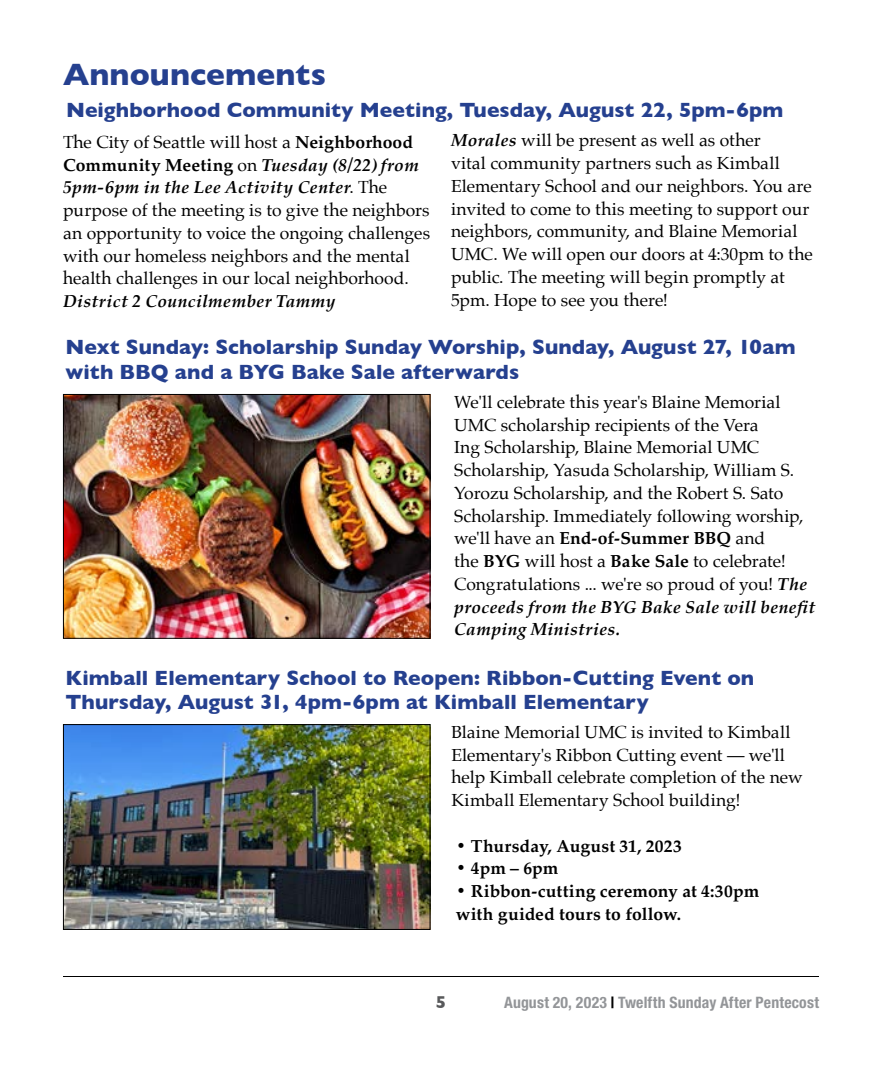
<style>
.page{position:relative;width:882px;height:1071px;background:#fff}
.page>*{position:absolute;margin:0;border:0;box-sizing:border-box;transform-origin:0 0}
.t1{font:700 31.5px "Gill Sans";letter-spacing:.005em;color:#25408f}
.t2{font:700 21px/24.5px "Gill Sans";letter-spacing:.005em;color:#25408f}
.t3{font:17.5px/22.8px "Palatino";color:#000}
.t4{font:700 17.5px/22.8px "Palatino";letter-spacing:.005em;color:#000}
.t5{font:italic 700 17.5px "Palatino";letter-spacing:.02em;color:#000}
.t6{font:700 17.5px "Gill Sans";color:#58595b}
.t7{font:700 condensed 15.75px "Helvetica Neue LT Std";letter-spacing:.01em;color:#939598}
.s1{font-weight:700}
.s2{font-weight:700;font-style:italic}
.s3{color:#000}
</style>
<div class="page">
<hr style="left:63px;top:976px;width:756px;height:1px;background:#000">
<img style="left:65px;top:396px;width:363px;height:241px">
<div style="left:63px;top:394px;width:367px;height:245px;border:1px solid #000"></div>
<img style="left:65px;top:726px;width:363px;height:202px">
<div style="left:63px;top:724px;width:367px;height:206px;border:1px solid #000"></div>
<h1 class="t1" style="left:63px;top:49px;width:264px">Announcements</h1>
<p class="t2" style="left:66px;top:97px;width:719px">Neighborhood Community Meeting, Tuesday, August 22, 5pm-6pm</p>
<p class="t3" style="left:63px;top:130px;width:369px">The City of Seattle will host a <span class="s1">Neighborhood Community Meeting</span> on <span class="s2">Tuesday (8/22) from 5pm-6pm in the Lee Activity Center</span>. The purpose of the meeting is to give the neighbors an opportunity to voice the ongoing challenges with our homeless neighbors and the mental health challenges in our local neighborhood.</p>
<p class="t5" style="left:63px;top:287px;width:274px">District 2 Councilmember Tammy</p>
<p class="t3" style="left:451px;top:129px;width:363px"><span class="s2">Morales</span> will be present as well as other<br>vital community partners such as Kimball Elementary School and our neighbors. You are invited to come to this meeting to support our neighbors, community, and Blaine Memorial UMC. We will open our doors at 4:30pm to the public. The meeting will begin promptly at 5pm. Hope to see you there!</p>
<p class="t2" style="left:66px;top:334px;width:731px">Next Sunday: Scholarship Sunday Worship, Sunday, August 27, 10am with BBQ and a BYG Bake Sale afterwards</p>
<p class="t3" style="left:454px;top:390px;width:363px">We'll celebrate this year's Blaine Memorial UMC scholarship recipients of the Vera<br>Ing Scholarship, Blaine Memorial UMC Scholarship, Yasuda Scholarship, William S.<br>Yorozu Scholarship, and the Robert S. Sato Scholarship. Immediately following worship, we'll have an <span class="s1">End-of-Summer BBQ</span> and<br>the <span class="s1">BYG</span> will host a <span class="s1">Bake Sale</span> to celebrate!<br>Congratulations ... we're so proud of you! <span class="s2">The proceeds from the BYG Bake Sale will benefit Camping Ministries.</span></p>
<p class="t2" style="left:66px;top:665px;width:690px">Kimball Elementary School to Reopen: Ribbon-Cutting Event on<br>Thursday, August 31, 4pm-6pm at Kimball Elementary</p>
<p class="t3" style="left:452px;top:720px;width:353px">Blaine Memorial UMC is invited to Kimball Elementary's Ribbon Cutting event — we'll help Kimball celebrate completion of the new Kimball Elementary School building!</p>
<p class="t4" style="left:456px;top:834px;width:228px">• Thursday, August 31, 2023</p>
<p class="t4" style="left:456px;top:857px;width:104px">• 4pm – 6pm</p>
<p class="t4" style="left:456px;top:879px;width:305px">• Ribbon-cutting ceremony at 4:30pm with guided tours to follow.</p>
<p class="t6" style="left:436px;top:988px;width:12px">5</p>
<p class="t7" style="left:504px;top:993px;width:316px">August 20, 2023 <span class="s3">|</span> Twelfth Sunday After Pentecost</p>
</div>
